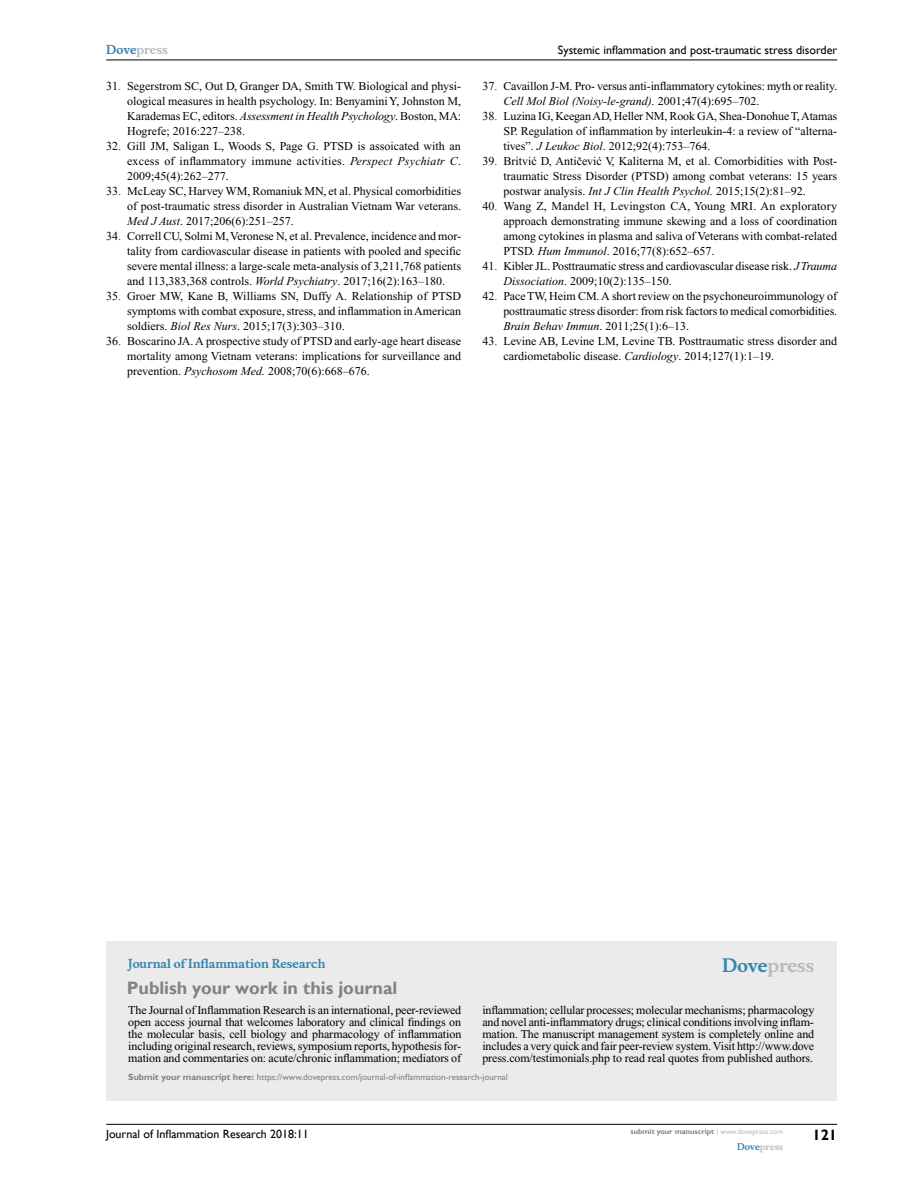
<style>
.page{position:relative;width:918px;height:1188px;background:#fff}
.page>*{position:absolute;margin:0;border:0;box-sizing:border-box;transform-origin:0 0}
.t1{font:700 18px "Gill Sans";color:#808285}
.t2{font:700 18px "Musee";color:#b8babc}
.t3{font:700 15px "Gill Sans";color:#000}
.t4{font:12px/15px "Times New Roman";color:#000;text-align:justify}
.t5{font:12px "Gill Sans";color:#000}
.t6{font:700 12px "Musee";color:#3785ad}
.t7{font:700 12px "Musee";color:#b8babc}
.t8{font:9px "Gill Sans";color:#808285}
.t9{font:700 9px "Musee";color:#b8babc}
.t10{font:700 7.5px "Gill Sans";color:#808285}
.s1{color:#3785ad}
.s2{font-style:inherit}
.s3{font-style:italic}
.s4{font-weight:700}
.s5{font-weight:400;color:#b8babc}
</style>
<div class="page">
<div style="left:106px;top:941px;width:731px;height:159px;background:#ebebec"></div>
<hr style="left:106px;top:1124px;width:731px;height:1px;background:#000">
<hr style="left:106px;top:60px;width:731px;height:1px;background:#000">
<p class="t7" style="left:106px;top:43px;width:63px"><span class="s1">Dove</span>press</p>
<p class="t4" style="left:127px;top:79px;width:335px;text-indent:-21px"><span class="s2">31.</span> Segerstrom SC, Out D, Granger DA, Smith TW. Biological and physi&shy;ological measures in health psychology. In: Benyamini Y, Johnston M, Karademas EC, editors. <span class="s3">Assessment in Health Psychology</span>. Boston, MA:<br>Hogrefe; 2016:227–238.</p>
<p class="t4" style="left:127px;top:139px;width:335px;text-indent:-21px"><span class="s2">32.</span> Gill JM, Saligan L, Woods S, Page G. PTSD is assoicated with an excess of inflammatory immune activities. <span class="s3">Perspect Psychiatr C</span>.<br>2009;45(4):262–277.</p>
<p class="t4" style="left:127px;top:184px;width:335px;text-indent:-21px"><span class="s2">33.</span> McLeay SC, Harvey WM, Romaniuk MN, et al. Physical comorbidities of post-traumatic stress disorder in Australian Vietnam War veterans.<br><span class="s3">Med J Aust</span>. 2017;206(6):251–257.</p>
<p class="t4" style="left:127px;top:229px;width:335px;text-indent:-21px"><span class="s2">34.</span> Correll CU, Solmi M, Veronese N, et al. Prevalence, incidence and mor&shy;tality from cardiovascular disease in patients with pooled and specific severe mental illness: a large-scale meta-analysis of 3,211,768 patients and 113,383,368 controls. <span class="s3">World Psychiatry</span>. 2017;16(2):163–180.</p>
<p class="t4" style="left:127px;top:289px;width:336px;text-indent:-21px"><span class="s2">35.</span> Groer MW, Kane B, Williams SN, Duffy A. Relationship of PTSD symptoms with combat exposure, stress, and inflammation in American soldiers. <span class="s3">Biol Res Nurs</span>. 2015;17(3):303–310.</p>
<p class="t4" style="left:127px;top:334px;width:335px;text-indent:-21px"><span class="s2">36.</span> Boscarino JA. A prospective study of PTSD and early-age heart disease mortality among Vietnam veterans: implications for surveillance and prevention. <span class="s3">Psychosom Med.</span> 2008;70(6):668–676.</p>
<p class="t5" style="left:558px;top:43px;width:281px">Systemic inflammation and post-traumatic stress disorder</p>
<p class="t4" style="left:503px;top:79px;width:335px;text-indent:-21px"><span class="s2">37.</span> Cavaillon J-M. Pro- versus anti-inflammatory cytokines: myth or reality.<br><span class="s3">Cell Mol Biol (Noisy-le-grand).</span> 2001;47(4):695–702.</p>
<p class="t4" style="left:503px;top:109px;width:335px;text-indent:-21px"><span class="s2">38.</span> Luzina IG, Keegan AD, Heller NM, Rook GA, Shea-Donohue T, Atamas SP. Regulation of inflammation by interleukin-4: a review of “alterna&shy;tives”. <span class="s3">J Leukoc Biol</span>. 2012;92(4):753–764.</p>
<p class="t4" style="left:503px;top:154px;width:335px;text-indent:-21px"><span class="s2">39.</span> Britvi<span class="s2">ć</span> D, Anti<span class="s2">č</span>evi<span class="s2">ć</span> V, Kaliterna M, et al. Comorbidities with Post&shy;traumatic Stress Disorder (PTSD) among combat veterans: 15 years postwar analysis. <span class="s3">Int J Clin Health Psychol.</span> 2015;15(2):81–92.</p>
<p class="t4" style="left:503px;top:199px;width:335px;text-indent:-21px"><span class="s2">40.</span> Wang Z, Mandel H, Levingston CA, Young MRI. An exploratory approach demonstrating immune skewing and a loss of coordination among cytokines in plasma and saliva of Veterans with combat-related PTSD. <span class="s3">Hum Immunol</span>. 2016;77(8):652–657.</p>
<p class="t4" style="left:503px;top:259px;width:335px;text-indent:-21px"><span class="s2">41.</span> Kibler JL. Posttraumatic stress and cardiovascular disease risk. <span class="s3">J Trauma<br>Dissociation</span>. 2009;10(2):135–150.</p>
<p class="t4" style="left:503px;top:289px;width:335px;text-indent:-21px"><span class="s2">42.</span> Pace TW, Heim CM. A short review on the psychoneuroimmunology of posttraumatic stress disorder: from risk factors to medical comorbidities.<br><span class="s3">Brain Behav Immun</span>. 2011;25(1):6–13.</p>
<p class="t4" style="left:503px;top:334px;width:335px;text-indent:-21px"><span class="s2">43.</span> Levine AB, Levine LM, Levine TB. Posttraumatic stress disorder and cardiometabolic disease. <span class="s3">Cardiology</span>. 2014;127(1):1–19.</p>
<p class="t6" style="left:128px;top:956px;width:199px">Journal of Inflammation Research</p>
<h1 class="t1" style="left:127px;top:977px;width:272px">Publish your work in this journal</h1>
<h1 class="t2" style="left:722px;top:955px;width:94px"><span class="s1">Dove</span>press</h1>
<p class="t4" style="left:128px;top:1004px;width:335px;line-height:12px">The Journal of Inflammation Research is an international, peer-reviewed open access journal that welcomes laboratory and clinical findings on the molecular basis, cell biology and pharmacology of inflammation including original research, reviews, symposium reports, hypothesis for&shy;mation and commentaries on: acute/chronic inflammation; mediators of</p>
<p class="t4" style="left:482px;top:1004px;width:334px;line-height:12px">inflammation; cellular processes; molecular mechanisms; pharmacology and novel anti-inflammatory drugs; clinical conditions involving inflam&shy;mation. The manuscript management system is completely online and includes a very quick and fair peer-review system. Visit http://www.dove press.com/testimonials.php to read real quotes from published authors.</p>
<p class="t8" style="left:128px;top:1072px;width:381px"><span class="s4">Submit your manuscript here:</span> https://www.dovepress.com/journal-of-inflammation-research-journal</p>
<p class="t5" style="left:106px;top:1127px;width:204px">Journal of Inflammation Research 2018:11</p>
<p class="t10" style="left:631px;top:1127px;width:154px">submit your manuscript <span class="s5">| www.dovepress.com</span></p>
<p class="t9" style="left:737px;top:1141px;width:48px"><span class="s1">Dove</span>press</p>
<p class="t3" style="left:812px;top:1126px;width:26px">121</p>
</div>
